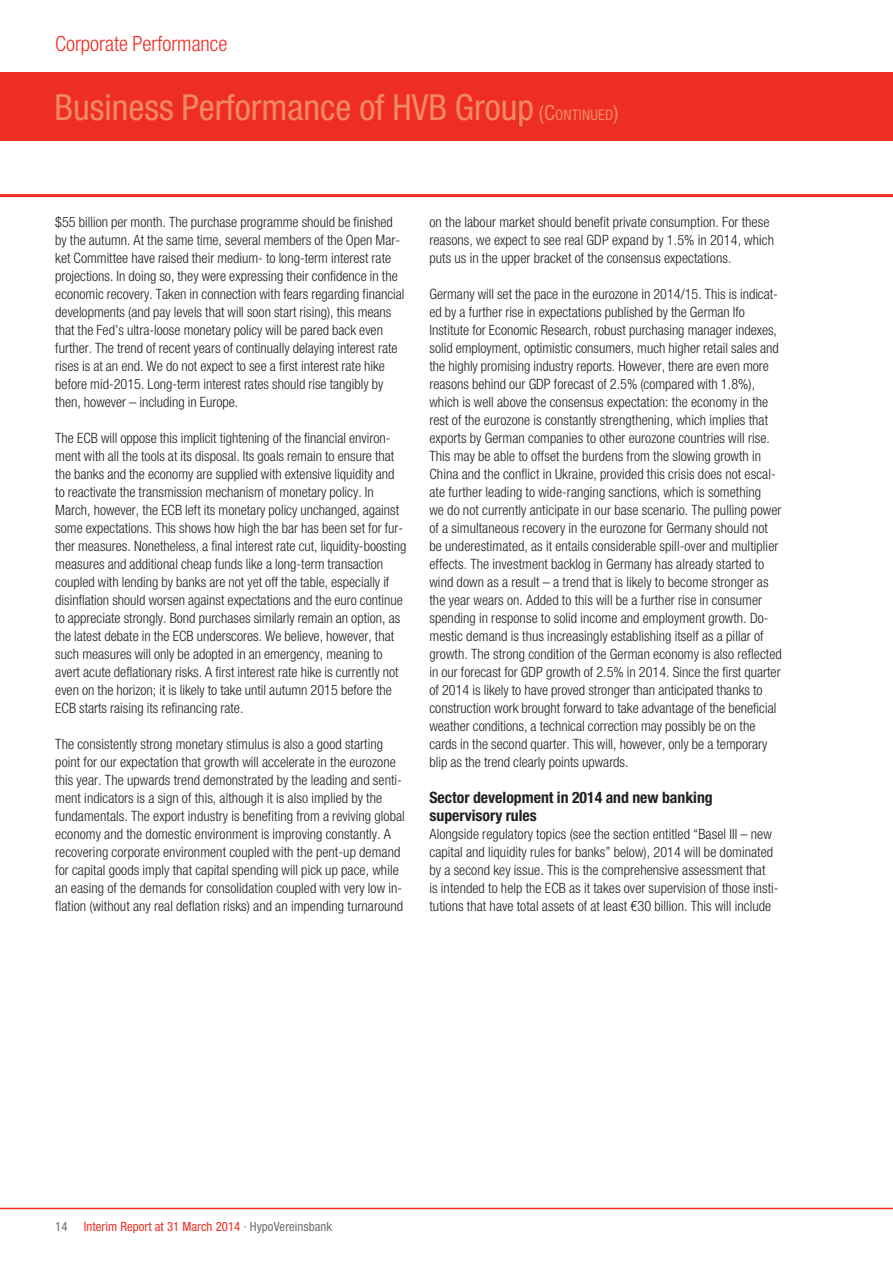
<style>
.page{position:relative;width:893px;height:1263px;background:#fff}
.page>*{position:absolute;margin:0;border:0;box-sizing:border-box;transform-origin:0 0}
.t1{font:condensed 36px "Helvetica Neue";color:#f58966}
.t2{font:300 condensed 21px "Helvetica Neue";color:#ee2e22}
.t3{font:700 condensed 15.75px/18px "Helvetica Neue";color:#231f20}
.t4{font:300 14.25px/18px "Helvetica HVB Cond";color:#231f20}
.t5{font:condensed 12.75px "Helvetica Neue";letter-spacing:.005em;color:#ee2e22}
.t6{font:condensed 12.75px "Helvetica Neue";color:#6c6d70}
.s1{font-size:21px}
.s2{font-size:14.7px}
.s3{color:#6c6d70}
</style>
<div class="page">
<hr style="left:0;top:1208px;width:893px;height:1px;background:#ee2e22">
<div style="left:0;top:72px;width:893px;height:68px;background:#ee2e22"></div>
<hr style="left:0;top:194px;width:893px;height:3px;background:#ee2e22">
<h2 class="t2" style="left:55px;top:31px;width:174px">Corporate Performance</h2>
<h1 class="t1" style="left:55px;top:87px;width:565px">Business Performance of HVB Group <span class="s1">(C</span><span class="s2">ONTINUED</span><span class="s1">)</span></h1>
<p class="t4" style="left:55px;top:213px;width:351px">$55 billion per month. The purchase programme should be finished by the autumn. At the same time, several members of the Open Mar&shy;ket Committee have raised their medium- to long-term interest rate projections. In doing so, they were expressing their confidence in the economic recovery. Taken in connection with fears regarding financial developments (and pay levels that will soon start rising), this means that the Fed’s ultra-loose monetary policy will be pared back even further. The trend of recent years of continually delaying interest rate rises is at an end. We do not expect to see a first interest rate hike before mid-2015. Long-term interest rates should rise tangibly by then, however – including in Europe.</p>
<p class="t4" style="left:55px;top:429px;width:353px">The ECB will oppose this implicit tightening of the financial environ&shy;ment with all the tools at its disposal. Its goals remain to ensure that the banks and the economy are supplied with extensive liquidity and to reactivate the transmission mechanism of monetary policy. In March, however, the ECB left its monetary policy unchanged, against some expectations. This shows how high the bar has been set for fur&shy;ther measures. Nonetheless, a final interest rate cut, liquidity-boosting measures and additional cheap funds like a long-term transaction coupled with lending by banks are not yet off the table, especially if disinflation should worsen against expectations and the euro continue to appreciate strongly. Bond purchases similarly remain an option, as the latest debate in the ECB underscores. We believe, however, that such measures will only be adopted in an emergency, meaning to avert acute deflationary risks. A first interest rate hike is currently not even on the horizon; it is likely to take until autumn 2015 before the ECB starts raising its refinancing rate.</p>
<p class="t4" style="left:55px;top:735px;width:351px">The consistently strong monetary stimulus is also a good starting point for our expectation that growth will accelerate in the eurozone this year. The upwards trend demonstrated by the leading and senti&shy;ment indicators is a sign of this, although it is also implied by the fundamentals. The export industry is benefiting from a reviving global economy and the domestic environment is improving constantly. A recovering corporate environment coupled with the pent-up demand for capital goods imply that capital spending will pick up pace, while an easing of the demands for consolidation coupled with very low in&shy;flation (without any real deflation risks) and an impending turnaround</p>
<p class="t4" style="left:429px;top:213px;width:346px">on the labour market should benefit private consumption. For these reasons, we expect to see real GDP expand by 1.5% in 2014, which puts us in the upper bracket of the consensus expectations.</p>
<p class="t4" style="left:429px;top:285px;width:354px">Germany will set the pace in the eurozone in 2014/15. This is indicat&shy;ed by a further rise in expectations published by the German Ifo Institute for Economic Research, robust purchasing manager indexes, solid employment, optimistic consumers, much higher retail sales and the highly promising industry reports. However, there are even more reasons behind our GDP forecast of 2.5% (compared with 1.8%), which is well above the consensus expectation: the economy in the rest of the eurozone is constantly strengthening, which implies that exports by German companies to other eurozone countries will rise.<br>This may be able to offset the burdens from the slowing growth in China and the conflict in Ukraine, provided this crisis does not escal&shy;ate further leading to wide-ranging sanctions, which is something<br>we do not currently anticipate in our base scenario. The pulling power of a simultaneous recovery in the eurozone for Germany should not be underestimated, as it entails considerable spill-over and multiplier effects. The investment backlog in Germany has already started to wind down as a result – a trend that is likely to become stronger as the year wears on. Added to this will be a further rise in consumer spending in response to solid income and employment growth. Do&shy;mestic demand is thus increasingly establishing itself as a pillar of growth. The strong condition of the German economy is also reflected in our forecast for GDP growth of 2.5% in 2014. Since the first quarter of 2014 is likely to have proved stronger than anticipated thanks to construction work brought forward to take advantage of the beneficial weather conditions, a technical correction may possibly be on the cards in the second quarter. This will, however, only be a temporary blip as the trend clearly points upwards.</p>
<p class="t3" style="left:429px;top:789px;width:285px">Sector development in 2014 and new banking supervisory rules</p>
<p class="t4" style="left:429px;top:825px;width:351px">Alongside regulatory topics (see the section entitled “Basel III – new capital and liquidity rules for banks” below), 2014 will be dominated by a second key issue. This is the comprehensive assessment that<br>is intended to help the ECB as it takes over supervision of those insti&shy;tutions that have total assets of at least €30 billion. This will include</p>
<p class="t6" style="left:55px;top:1218px;width:14px">14</p>
<p class="t5" style="left:84px;top:1218px;width:250px">Interim Report at 31 March 2014 <span class="s3">· HypoVereinsbank</span></p>
</div>
